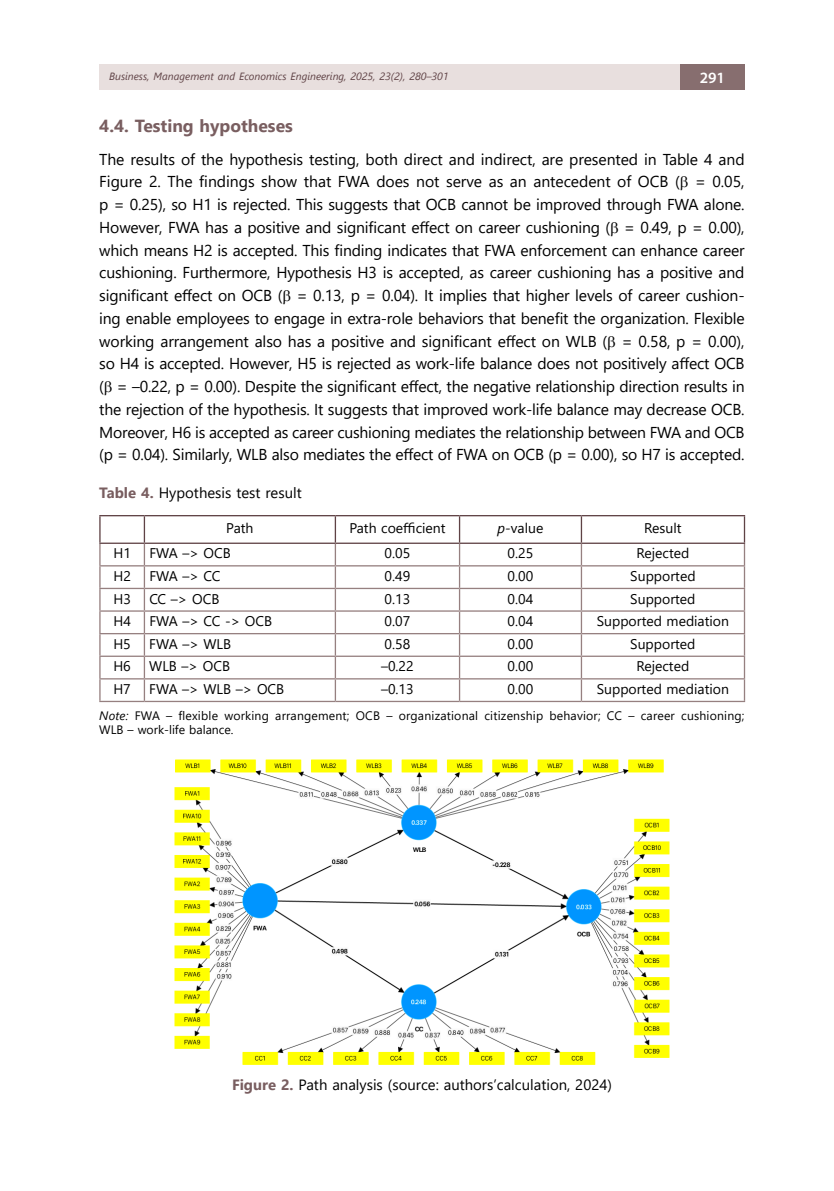
<style>
.page{position:relative;width:834px;height:1191px;background:#fff}
.page>*{position:absolute;margin:0;border:0;box-sizing:border-box;transform-origin:0 0}
.t1{font:700 17.5px "Segoe UI";color:#795e60}
.t2{font:15.75px/22.8px "Segoe UI";letter-spacing:-.01em;color:#000;text-align:justify}
.t3{font:600 15.75px "Myriad Pro";color:#fff}
.t4{font:14.88px "Segoe UI";color:#000}
.t5{font:14px "Segoe UI";color:#000}
.t6{font:12.25px/14.7px "Segoe UI";letter-spacing:.015em;color:#000}
.t7{font:italic 10.5px "Segoe UI";color:#5f4245}
.s1{font-weight:700;color:#795e60}
.s2{font-style:italic}
</style>
<div class="page">
<div style="left:99px;top:64px;width:581px;height:26px;background:#e8dfde"></div>
<div style="left:680px;top:64px;width:64px;height:26px;background:#876e6f"></div>
<hr style="left:580px;top:516px;width:2px;height:26px;background:#5f4245">
<hr style="left:580px;top:544px;width:2px;height:21px;background:#968080">
<hr style="left:99px;top:565px;width:45px;height:1px;background:#968080">
<hr style="left:144px;top:565px;width:191px;height:1px;background:#968080">
<hr style="left:335px;top:565px;width:124px;height:1px;background:#968080">
<hr style="left:459px;top:565px;width:122px;height:1px;background:#968080">
<hr style="left:581px;top:565px;width:164px;height:1px;background:#968080">
<hr style="left:580px;top:566px;width:2px;height:22px;background:#968080">
<hr style="left:99px;top:588px;width:45px;height:1px;background:#968080">
<hr style="left:144px;top:588px;width:191px;height:1px;background:#968080">
<hr style="left:335px;top:588px;width:124px;height:1px;background:#968080">
<hr style="left:459px;top:588px;width:122px;height:1px;background:#968080">
<hr style="left:581px;top:588px;width:164px;height:1px;background:#968080">
<hr style="left:580px;top:589px;width:2px;height:21px;background:#968080">
<hr style="left:99px;top:610px;width:45px;height:1px;background:#968080">
<hr style="left:144px;top:610px;width:191px;height:1px;background:#968080">
<hr style="left:335px;top:610px;width:124px;height:1px;background:#968080">
<hr style="left:459px;top:610px;width:122px;height:1px;background:#968080">
<hr style="left:581px;top:610px;width:164px;height:1px;background:#968080">
<hr style="left:580px;top:611px;width:2px;height:22px;background:#968080">
<hr style="left:99px;top:633px;width:45px;height:1px;background:#968080">
<hr style="left:144px;top:633px;width:191px;height:1px;background:#968080">
<hr style="left:335px;top:633px;width:124px;height:1px;background:#968080">
<hr style="left:459px;top:633px;width:122px;height:1px;background:#968080">
<hr style="left:581px;top:633px;width:164px;height:1px;background:#968080">
<hr style="left:580px;top:634px;width:2px;height:21px;background:#968080">
<hr style="left:99px;top:655px;width:45px;height:2px;background:#968080">
<hr style="left:144px;top:655px;width:191px;height:2px;background:#968080">
<hr style="left:335px;top:655px;width:124px;height:2px;background:#968080">
<hr style="left:459px;top:655px;width:122px;height:2px;background:#968080">
<hr style="left:581px;top:655px;width:164px;height:2px;background:#968080">
<hr style="left:580px;top:657px;width:2px;height:21px;background:#968080">
<hr style="left:99px;top:678px;width:45px;height:1px;background:#968080">
<hr style="left:144px;top:678px;width:191px;height:1px;background:#968080">
<svg style="left:144px;top:516px;width:1px;height:185px"></svg>
<hr style="left:335px;top:678px;width:124px;height:1px;background:#968080">
<svg style="left:335px;top:516px;width:1px;height:185px"></svg>
<hr style="left:459px;top:678px;width:122px;height:1px;background:#968080">
<svg style="left:459px;top:516px;width:1px;height:185px"></svg>
<hr style="left:581px;top:678px;width:164px;height:1px;background:#968080">
<hr style="left:580px;top:679px;width:2px;height:22px;background:#968080">
<hr style="left:99px;top:544px;width:2px;height:21px;background:#968080">
<hr style="left:743px;top:544px;width:2px;height:21px;background:#968080">
<hr style="left:99px;top:566px;width:2px;height:22px;background:#968080">
<hr style="left:743px;top:566px;width:2px;height:22px;background:#968080">
<hr style="left:99px;top:589px;width:2px;height:21px;background:#968080">
<hr style="left:743px;top:589px;width:2px;height:21px;background:#968080">
<hr style="left:99px;top:611px;width:2px;height:22px;background:#968080">
<hr style="left:743px;top:611px;width:2px;height:22px;background:#968080">
<hr style="left:99px;top:634px;width:2px;height:21px;background:#968080">
<hr style="left:743px;top:634px;width:2px;height:21px;background:#968080">
<hr style="left:99px;top:657px;width:2px;height:21px;background:#968080">
<hr style="left:743px;top:657px;width:2px;height:21px;background:#968080">
<hr style="left:99px;top:679px;width:2px;height:22px;background:#968080">
<hr style="left:743px;top:679px;width:2px;height:22px;background:#968080">
<hr style="left:99px;top:701px;width:45px;height:1px;background:#968080">
<hr style="left:144px;top:701px;width:191px;height:1px;background:#968080">
<hr style="left:335px;top:701px;width:124px;height:1px;background:#968080">
<hr style="left:459px;top:701px;width:122px;height:1px;background:#968080">
<hr style="left:581px;top:701px;width:164px;height:1px;background:#968080">
<hr style="left:99px;top:515px;width:45px;height:1px;background:#5f4245">
<hr style="left:99px;top:516px;width:2px;height:26px;background:#5f4245">
<hr style="left:144px;top:515px;width:191px;height:1px;background:#5f4245">
<hr style="left:335px;top:515px;width:124px;height:1px;background:#5f4245">
<hr style="left:459px;top:515px;width:122px;height:1px;background:#5f4245">
<hr style="left:581px;top:515px;width:164px;height:1px;background:#5f4245">
<hr style="left:743px;top:516px;width:2px;height:26px;background:#5f4245">
<hr style="left:99px;top:542px;width:45px;height:2px;background:#5f4245">
<hr style="left:144px;top:542px;width:191px;height:2px;background:#5f4245">
<hr style="left:335px;top:542px;width:124px;height:2px;background:#5f4245">
<hr style="left:459px;top:542px;width:122px;height:2px;background:#5f4245">
<hr style="left:581px;top:542px;width:164px;height:2px;background:#5f4245">
<img style="left:175px;top:759px;width:494px;height:305px">
<p class="t7" style="left:109px;top:67px;width:341px">Business, Management and Economics Engineering, 2025, 23(2), 280–301</p>
<p class="t3" style="left:699px;top:67px;width:27px">291</p>
<p class="t1" style="left:99px;top:109px;width:195px">4.4. Testing hypotheses</p>
<p class="t2" style="left:99px;top:146px;width:646px">The results of the hypothesis testing, both direct and indirect, are presented in Table 4 and Figure 2. The findings show that FWA does not serve as an antecedent of OCB ( = 0.05, p = 0.25), so H1 is rejected. This suggests that OCB cannot be improved through FWA alone.<br>However, FWA has a positive and significant effect on career cushioning ( = 0.49, p = 0.00), which means H2 is accepted. This finding indicates that FWA enforcement can enhance career cushioning. Furthermore, Hypothesis H3 is accepted, as career cushioning has a positive and significant effect on OCB ( = 0.13, p = 0.04). It implies that higher levels of career cushion&shy;ing enable employees to engage in extra-role behaviors that benefit the organization. Flexible working arrangement also has a positive and significant effect on WLB ( = 0.58, p = 0.00), so H4 is accepted. However, H5 is rejected as work-life balance does not positively affect OCB ( = –0.22, p = 0.00). Despite the significant effect, the negative relationship direction results in the rejection of the hypothesis. It suggests that improved work-life balance may decrease OCB.<br>Moreover, H6 is accepted as career cushioning mediates the relationship between FWA and OCB (p = 0.04). Similarly, WLB also mediates the effect of FWA on OCB (p = 0.00), so H7 is accepted.</p>
<p class="t4" style="left:99px;top:479px;width:204px"><span class="s1">Table 4.</span> Hypothesis test result</p>
<p class="t5" style="left:226px;top:515px;width:29px">Path</p>
<p class="t5" style="left:349px;top:515px;width:98px">Path coefficient</p>
<p class="t5" style="left:497px;top:515px;width:47px"><span class="s2">p-</span>value</p>
<p class="t5" style="left:644px;top:515px;width:39px">Result</p>
<p class="t5" style="left:113px;top:540px;width:19px">H1</p>
<p class="t5" style="left:149px;top:540px;width:83px">FWA –&gt; OCB</p>
<p class="t5" style="left:384px;top:540px;width:27px">0.05</p>
<p class="t5" style="left:507px;top:540px;width:27px">0.25</p>
<p class="t5" style="left:636px;top:540px;width:54px">Rejected</p>
<p class="t5" style="left:113px;top:563px;width:19px">H2</p>
<p class="t5" style="left:149px;top:563px;width:73px">FWA –&gt; CC</p>
<p class="t5" style="left:384px;top:563px;width:27px">0.49</p>
<p class="t5" style="left:507px;top:563px;width:27px">0.00</p>
<p class="t5" style="left:630px;top:563px;width:67px">Supported</p>
<p class="t5" style="left:113px;top:585px;width:19px">H3</p>
<p class="t5" style="left:149px;top:585px;width:71px">CC –&gt; OCB</p>
<p class="t5" style="left:384px;top:585px;width:27px">0.13</p>
<p class="t5" style="left:507px;top:585px;width:27px">0.04</p>
<p class="t5" style="left:630px;top:585px;width:67px">Supported</p>
<p class="t5" style="left:113px;top:608px;width:19px">H4</p>
<p class="t5" style="left:149px;top:608px;width:124px">FWA –&gt; CC -&gt; OCB</p>
<p class="t5" style="left:384px;top:608px;width:27px">0.07</p>
<p class="t5" style="left:507px;top:608px;width:27px">0.04</p>
<p class="t5" style="left:596px;top:608px;width:134px">Supported mediation</p>
<p class="t5" style="left:113px;top:630px;width:19px">H5</p>
<p class="t5" style="left:149px;top:630px;width:83px">FWA –&gt; WLB</p>
<p class="t5" style="left:384px;top:630px;width:27px">0.58</p>
<p class="t5" style="left:507px;top:630px;width:27px">0.00</p>
<p class="t5" style="left:630px;top:630px;width:67px">Supported</p>
<p class="t5" style="left:113px;top:653px;width:19px">H6</p>
<p class="t5" style="left:149px;top:653px;width:82px">WLB –&gt; OCB</p>
<p class="t5" style="left:381px;top:653px;width:34px">–0.22</p>
<p class="t5" style="left:507px;top:653px;width:27px">0.00</p>
<p class="t5" style="left:636px;top:653px;width:54px">Rejected</p>
<p class="t5" style="left:113px;top:676px;width:19px">H7</p>
<p class="t5" style="left:149px;top:676px;width:136px">FWA –&gt; WLB –&gt; OCB</p>
<p class="t5" style="left:381px;top:676px;width:34px">–0.13</p>
<p class="t5" style="left:507px;top:676px;width:27px">0.00</p>
<p class="t5" style="left:596px;top:676px;width:134px">Supported mediation</p>
<p class="t6" style="left:99px;top:707px;width:646px"><span class="s2">Note:</span> FWA – flexible working arrangement; OCB – organizational citizenship behavior; CC – career cushioning;<br>WLB – work-life balance.</p>
<p class="t4" style="left:232px;top:1071px;width:381px"><span class="s1">Figure 2.</span> Path analysis (source: authors’calculation, 2024)</p>
</div>
